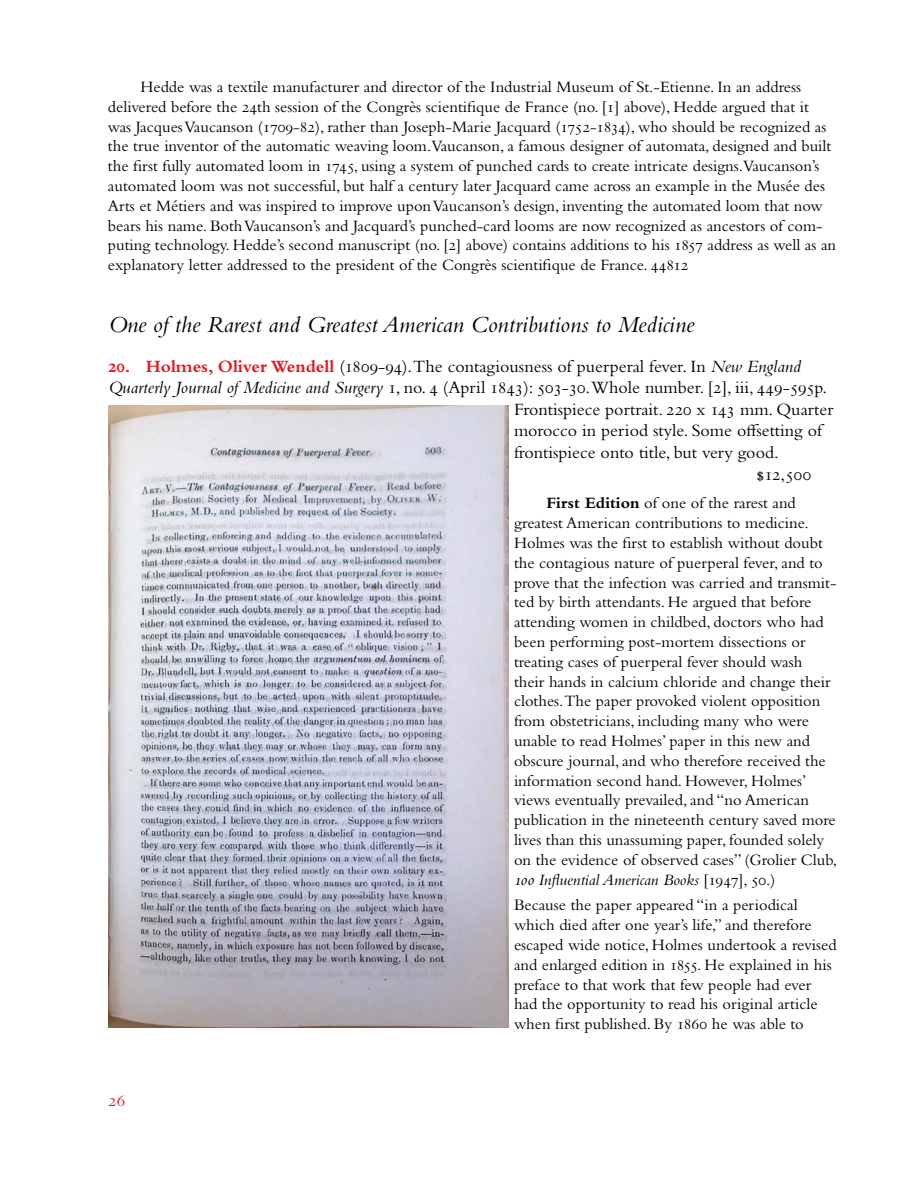
<style>
.page{position:relative;width:918px;height:1188px;background:#fff}
.page>*{position:absolute;margin:0;border:0;box-sizing:border-box;transform-origin:0 0}
.t1{font:italic 24px "Bembo Std";color:#000}
.t2{font:18px "Bembo Std";color:#000}
.t3{font:18px "Bembo Std";color:#e31b23}
.t4{font:16.5px/19.8px "Bembo Std";color:#000}
.s1{font-weight:700;color:#e31b23}
.s2{font-style:italic}
.s3{font-weight:700}
</style>
<div class="page">
<img style="left:108px;top:405px;width:400px;height:622px">
<p class="t4" style="left:108px;top:77px;width:730px;text-indent:32px">Hedde was a textile manufacturer and director of the Industrial Museum of St.-Etienne. In an address delivered before the 24th session of the Congrès scientifique de France (no. [1] above), Hedde argued that it was Jacques Vaucanson (1709-82), rather than Joseph-Marie Jacquard (1752-1834), who should be recognized as the true inventor of the automatic weaving loom.Vaucanson, a famous designer of automata, designed and built the first fully automated loom in 1745, using a system of punched cards to create intricate designs.Vaucanson’s automated loom was not successful, but half a century later Jacquard came across an example in the Musée des Arts et Métiers and was inspired to improve upon Vaucanson’s design, inventing the automated loom that now bears his name. Both Vaucanson’s and Jacquard’s punched-card looms are now recognized as ancestors of com&shy;puting technology. Hedde’s second manuscript (no. [2] above) contains additions to his 1857 address as well as an explanatory letter addressed to the president of the Congrès scientifique de France. 44812</p>
<h1 class="t1" style="left:108px;top:310px;width:588px">One of the Rarest and Greatest American Contributions to Medicine</h1>
<p class="t2" style="left:108px;top:356px;width:694px"><span class="s1">20. Holmes, Oliver Wendell</span> (1809-94).The contagiousness of puerperal fever. In <span class="s2">New England</span></p>
<p class="t2" style="left:108px;top:377px;width:721px"><span class="s2">Quarterly Journal of Medicine and Surgery</span> 1, no. 4 (April 1843): 503-30.Whole number. [2], iii, 449-595p.</p>
<p class="t2" style="left:514px;top:399px;width:321px">Frontispiece portrait. 220 x 143 mm. Quarter</p>
<p class="t2" style="left:514px;top:420px;width:309px">morocco in period style. Some offsetting of</p>
<p class="t2" style="left:514px;top:442px;width:266px">frontispiece onto title, but very good.</p>
<p class="t2" style="left:756px;top:464px;width:57px">$12,500</p>
<p class="t4" style="left:514px;top:493px;width:325px;text-indent:32px"><span class="s3">First Edition</span> of one of the rarest and greatest American contributions to medicine.<br>Holmes was the first to establish without doubt the contagious nature of puerperal fever, and to prove that the infection was carried and transmit&shy;ted by birth attendants. He argued that before attending women in childbed, doctors who had been performing post-mortem dissections or treating cases of puerperal fever should wash<br>their hands in calcium chloride and change their clothes.The paper provoked violent opposition from obstetricians, including many who were unable to read Holmes’ paper in this new and obscure journal, and who therefore received the information second hand. However, Holmes’ views eventually prevailed, and “no American publication in the nineteenth century saved more lives than this unassuming paper, founded solely on the evidence of observed cases” (Grolier Club, <span class="s2">100 Influential American Books</span> [1947], 50.)</p>
<p class="t4" style="left:514px;top:895px;width:324px">Because the paper appeared “in a periodical which died after one year’s life,” and therefore escaped wide notice, Holmes undertook a revised and enlarged edition in 1855. He explained in his preface to that work that few people had ever had the opportunity to read his original article when first published. By 1860 he was able to</p>
<p class="t3" style="left:108px;top:1090px;width:19px">26</p>
</div>
